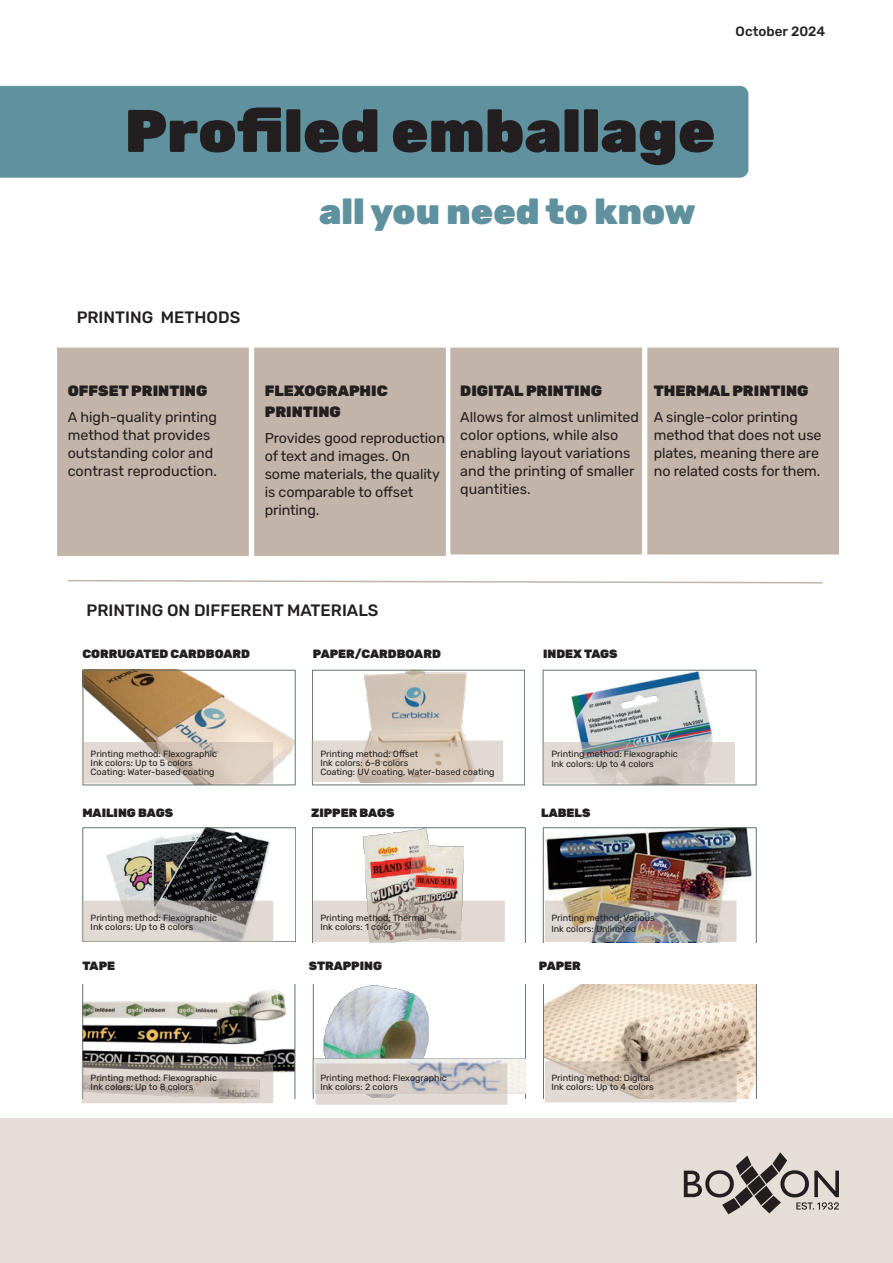
<style>
.page{position:relative;width:893px;height:1263px;background:#fff}
.page>*{position:absolute;margin:0;border:0;box-sizing:border-box;transform-origin:0 0}
.t1{font:900 60px "Rubik";color:#231f20}
.t2{font:900 36px "Rubik";color:#5f919e}
.t3{font:500 16.5px "Rubik";color:#231f20}
.t4{font:900 15px/21px "Rubik";color:#231f20}
.t5{font:14.25px/18px "Rubik";letter-spacing:-.01em;color:#231f20}
.t6{font:500 13.5px "Rubik";color:#231f20}
.t7{font:900 12px "Rubik";color:#231f20}
.t8{font:9px/9px "Rubik";color:#231f20}
</style>
<div class="page">
<div style="left:0;top:1118px;width:893px;height:145px;background:#e5ded7"></div>
<svg style="left:684px;top:1152px;width:155px;height:62px"></svg>
<img style="left:85px;top:672px;width:208px;height:111px">
<div style="left:83px;top:670px;width:212px;height:115px;border:1px solid #61756d"></div>
<svg style="left:82px;top:742px;width:191px;height:41px;background:#d8cdc4"></svg>
<div style="left:647px;top:348px;width:192px;height:206px;background:#c3b4a9"></div>
<div style="left:450px;top:348px;width:192px;height:206px;background:#c3b4a9"></div>
<div style="left:254px;top:348px;width:192px;height:208px;background:#c3b4a9"></div>
<div style="left:57px;top:348px;width:192px;height:208px;background:#c3b4a9"></div>
<div style="left:0;top:86px;width:748px;height:92px;background:#5f919e"></div>
<img style="left:360px;top:672px;width:113px;height:111px">
<div style="left:312px;top:670px;width:213px;height:115px;border:1px solid #61756d"></div>
<img style="left:571px;top:672px;width:142px;height:70px">
<div style="left:543px;top:670px;width:213px;height:115px;border:1px solid #61756d"></div>
<img style="left:104px;top:829px;width:166px;height:72px">
<div style="left:83px;top:827px;width:213px;height:115px;border:1px solid #61756d"></div>
<svg style="left:312px;top:827px;width:214px;height:115px"></svg>
<img style="left:543px;top:827px;width:213px;height:115px">
<img style="left:83px;top:984px;width:212px;height:115px">
<svg style="left:313px;top:984px;width:213px;height:115px"></svg>
<img style="left:313px;top:1055px;width:212px;height:39px">
<svg style="left:543px;top:984px;width:214px;height:115px;background:#e0d0bc"></svg>
<svg style="left:311px;top:740px;width:192px;height:42px;background:#d8ccc0"></svg>
<svg style="left:543px;top:742px;width:192px;height:41px;background:#cec7c2"></svg>
<svg style="left:82px;top:901px;width:191px;height:41px;background:#c4bebb"></svg>
<svg style="left:313px;top:901px;width:192px;height:41px;background:#cec5bf"></svg>
<img style="left:545px;top:901px;width:191px;height:41px">
<svg style="left:82px;top:1062px;width:191px;height:41px;background:#bdb5ae"></svg>
<svg style="left:316px;top:1063px;width:191px;height:42px;background:#d1cbc9"></svg>
<svg style="left:545px;top:1061px;width:191px;height:41px;background:#d2c4b7"></svg>
<svg style="left:67px;top:580px;width:756px;height:4px"></svg>
<h3 class="t6" style="left:736px;top:24px;width:91px">October 2024</h3>
<h1 class="t1" style="left:125px;top:95px;width:592px">Profiled emballage</h1>
<h2 class="t2" style="left:319px;top:190px;width:378px">all you need to know</h2>
<h3 class="t3" style="left:77px;top:308px;width:165px">PRINTING METHODS</h3>
<h3 class="t4" style="left:68px;top:380px;width:141px">OFFSET PRINTING</h3>
<h3 class="t5" style="left:68px;top:409px;width:151px">A high-quality printing method that provides outstanding color and contrast reproduction.</h3>
<h3 class="t4" style="left:265px;top:380px;width:124px">FLEXOGRAPHIC<br>PRINTING</h3>
<h3 class="t5" style="left:265px;top:430px;width:182px">Provides good reproduction of text and images. On some materials, the quality is comparable to offset printing.</h3>
<h3 class="t4" style="left:460px;top:380px;width:143px">DIGITAL PRINTING</h3>
<h3 class="t5" style="left:460px;top:409px;width:180px">Allows for almost unlimited color options, while also enabling layout variations and the printing of smaller quantities.</h3>
<h3 class="t4" style="left:654px;top:380px;width:156px">THERMAL PRINTING</h3>
<h3 class="t5" style="left:654px;top:409px;width:169px">A single-color printing method that does not use plates, meaning there are no related costs for them.</h3>
<h3 class="t3" style="left:87px;top:601px;width:293px">PRINTING ON DIFFERENT MATERIALS</h3>
<h3 class="t7" style="left:82px;top:646px;width:169px">CORRUGATED CARDBOARD</h3>
<h3 class="t7" style="left:313px;top:646px;width:129px">PAPER/CARDBOARD</h3>
<h3 class="t7" style="left:543px;top:646px;width:76px">INDEX TAGS</h3>
<p class="t8" style="left:91px;top:749px;width:128px">Printing method: Flexographic<br>Ink colors: Up to 5 colors<br>Coating: Water-based coating</p>
<p class="t8" style="left:320px;top:749px;width:176px">Printing method: Offset<br>Ink colors: 6-8 colors<br>Coating: UV coating, Water-based coating</p>
<p class="t8" style="left:551px;top:748px;width:128px;line-height:10.8px">Printing method: Flexographic<br>Ink colors: Up to 4 colors</p>
<h3 class="t7" style="left:82px;top:806px;width:92px">MAILING BAGS</h3>
<h3 class="t7" style="left:311px;top:806px;width:85px">ZIPPER BAGS</h3>
<h3 class="t7" style="left:541px;top:806px;width:51px">LABELS</h3>
<p class="t8" style="left:91px;top:914px;width:128px">Printing method: Flexographic<br>Ink colors: Up to 8 colors</p>
<p class="t8" style="left:320px;top:914px;width:108px">Printing method: Thermal<br>Ink colors: 1 color</p>
<p class="t8" style="left:551px;top:913px;width:105px;line-height:10.8px">Printing method: Various<br>Ink colors: Unlimited</p>
<h3 class="t7" style="left:82px;top:958px;width:34px">TAPE</h3>
<h3 class="t7" style="left:309px;top:958px;width:75px">STRAPPING</h3>
<h3 class="t7" style="left:539px;top:958px;width:43px">PAPER</h3>
<p class="t8" style="left:91px;top:1073px;width:128px">Printing method: Flexographic<br>Ink colors: Up to 8 colors</p>
<p class="t8" style="left:320px;top:1073px;width:128px">Printing method: Flexographic<br>Ink colors: 2 colors</p>
<p class="t8" style="left:551px;top:1073px;width:104px">Printing method: Digital<br>Ink colors: Up to 4 colors</p>
</div>
